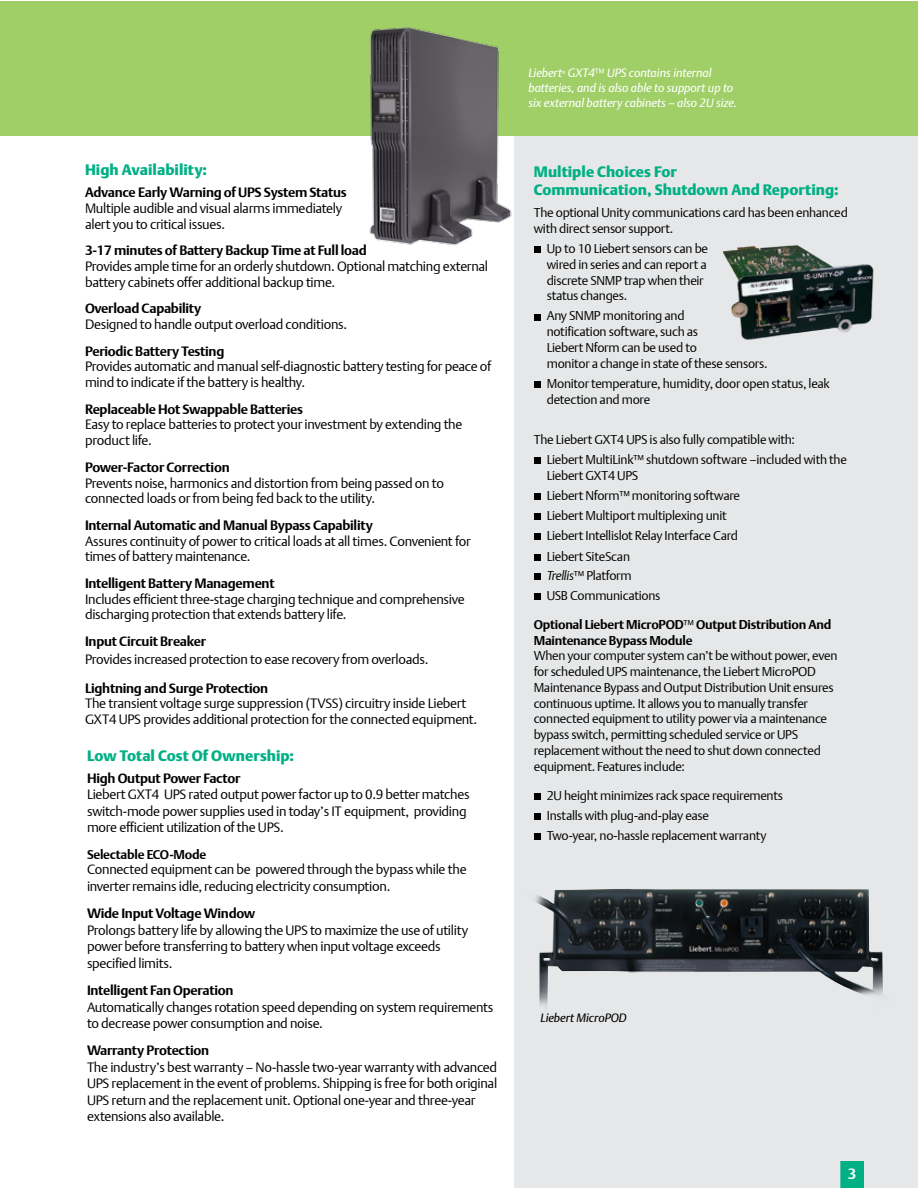
<style>
.page{position:relative;width:918px;height:1188px;background:#fff}
.page>*{position:absolute;margin:0;border:0;box-sizing:border-box;transform-origin:0 0}
.t1{font:15px/18px "DTL Argo T Black";color:#00b085}
.t2{font:700 15px "DTL Argo T";color:#fff}
.t3{font:13.5px/16.5px "DTL Argo T Light";letter-spacing:-.02em;color:#000}
.t4{font:700 13.5px "DTL Argo T";letter-spacing:-.02em;color:#000}
.t5{font:12.75px/15.8px "DTL Argo T Light";letter-spacing:-.02em;color:#000}
.t6{font:700 12.75px/15.8px "DTL Argo T";letter-spacing:-.02em;color:#000}
.t7{font:italic 12px/15px "DTL Argo T";letter-spacing:-.005em;color:#fff}
.t8{font:italic 12px "DTL Argo T";color:#000}
.t9{font:italic 4.5px "DTL Argo T";color:#fff}
.s1{font-family:"DTL Argo T Light";font-style:normal}
.s2{font-style:italic}
.s3{font-family:"DTL Argo T Light";font-weight:400}
</style>
<div class="page">
<div style="left:514px;top:126px;width:403px;height:1062px;background:#e6e7e8"></div>
<svg style="left:840px;top:1161px;width:24px;height:27px"></svg>
<div style="left:0;top:1px;width:918px;height:135px;background:#a0cf67"></div>
<div style="left:534px;top:246px;width:7px;height:7px;background:#000"></div>
<div style="left:534px;top:314px;width:7px;height:6px;background:#000"></div>
<div style="left:534px;top:381px;width:7px;height:7px;background:#000"></div>
<div style="left:534px;top:457px;width:7px;height:7px;background:#000"></div>
<div style="left:534px;top:493px;width:7px;height:7px;background:#000"></div>
<div style="left:534px;top:513px;width:7px;height:7px;background:#000"></div>
<div style="left:534px;top:533px;width:7px;height:7px;background:#000"></div>
<div style="left:534px;top:554px;width:7px;height:7px;background:#000"></div>
<div style="left:534px;top:573px;width:7px;height:7px;background:#000"></div>
<div style="left:534px;top:593px;width:7px;height:7px;background:#000"></div>
<div style="left:534px;top:793px;width:7px;height:7px;background:#000"></div>
<div style="left:534px;top:813px;width:7px;height:7px;background:#000"></div>
<div style="left:534px;top:833px;width:7px;height:7px;background:#000"></div>
<img style="left:369px;top:27px;width:143px;height:219px">
<img style="left:535px;top:889px;width:349px;height:118px">
<img style="left:724px;top:245px;width:150px;height:95px">
<p class="t1" style="left:85px;top:160px;width:124px">High Availability:</p>
<p class="t4" style="left:85px;top:184px;width:263px">Advance Early Warning of UPS System Status</p>
<p class="t3" style="left:85px;top:200px;width:259px;line-height:15.8px">Multiple audible and visual alarms immediately alert you to critical issues.</p>
<p class="t4" style="left:85px;top:242px;width:283px">3-17 minutes of Battery Backup Time at Full load</p>
<p class="t3" style="left:85px;top:258px;width:405px;line-height:15.8px">Provides ample time for an orderly shutdown. Optional matching external battery cabinets offer additional backup time.</p>
<p class="t4" style="left:85px;top:301px;width:118px">Overload Capability</p>
<p class="t3" style="left:85px;top:316px;width:264px">Designed to handle output overload conditions.</p>
<p class="t4" style="left:85px;top:343px;width:141px">Periodic Battery Testing</p>
<p class="t3" style="left:85px;top:359px;width:408px;line-height:15.8px">Provides automatic and manual self-diagnostic battery testing for peace of mind to indicate if the battery is healthy.</p>
<p class="t4" style="left:85px;top:401px;width:219px">Replaceable Hot Swappable Batteries</p>
<p class="t3" style="left:85px;top:417px;width:379px;line-height:15.8px">Easy to replace batteries to protect your investment by extending the product life.</p>
<p class="t4" style="left:85px;top:459px;width:146px">Power-Factor Correction</p>
<p class="t3" style="left:85px;top:475px;width:360px;line-height:15.8px">Prevents noise, harmonics and distortion from being passed on to connected loads or from being fed back to the utility.</p>
<p class="t4" style="left:85px;top:517px;width:289px">Internal Automatic and Manual Bypass Capability</p>
<p class="t3" style="left:85px;top:533px;width:387px;line-height:15.8px">Assures continuity of power to critical loads at all times. Convenient for times of battery maintenance.</p>
<p class="t4" style="left:85px;top:575px;width:191px">Intelligent Battery Management</p>
<p class="t3" style="left:85px;top:591px;width:381px;line-height:15.8px">Includes efficient three-stage charging technique and comprehensive discharging protection that extends battery life.</p>
<p class="t4" style="left:85px;top:633px;width:123px">Input Circuit Breaker</p>
<p class="t3" style="left:85px;top:651px;width:345px">Provides increased protection to ease recovery from overloads.</p>
<p class="t4" style="left:85px;top:680px;width:185px">Lightning and Surge Protection</p>
<p class="t3" style="left:85px;top:696px;width:394px;line-height:15.8px">The transient voltage surge suppression (TVSS) circuitry inside Liebert<br>GXT4 UPS provides additional protection for the connected equipment.</p>
<p class="t1" style="left:87px;top:746px;width:209px">Low Total Cost Of Ownership:</p>
<p class="t4" style="left:87px;top:770px;width:155px">High Output Power Factor</p>
<p class="t3" style="left:87px;top:786px;width:384px">Liebert GXT4 UPS rated output power factor up to 0.9 better matches switch-mode power supplies used in today’s IT equipment, providing more efficient utilization of the UPS.</p>
<p class="t6" style="left:87px;top:846px;width:121px">Selectable ECO-Mode</p>
<p class="t3" style="left:87px;top:861px;width:381px">Connected equipment can be powered through the bypass while the inverter remains idle, reducing electricity consumption.</p>
<p class="t4" style="left:87px;top:905px;width:170px">Wide Input Voltage Window</p>
<p class="t3" style="left:87px;top:922px;width:383px">Prolongs battery life by allowing the UPS to maximize the use of utility power before transferring to battery when input voltage exceeds specified limits.</p>
<p class="t4" style="left:87px;top:982px;width:148px">Intelligent Fan Operation</p>
<p class="t3" style="left:87px;top:998px;width:408px">Automatically changes rotation speed depending on system requirements to decrease power consumption and noise.</p>
<p class="t4" style="left:87px;top:1043px;width:124px">Warranty Protection</p>
<p class="t3" style="left:87px;top:1059px;width:412px">The industry’s best warranty – No-hassle two-year warranty with advanced UPS replacement in the event of problems. Shipping is free for both original UPS return and the replacement unit. Optional one-year and three-year extensions also available.</p>
<p class="t7" style="left:528px;top:65px;width:210px;text-indent:40px">GXT4<span class="s1">™</span> UPS contains internal batteries, and is also able to support up to six external battery cabinets – also 2U size.</p>
<p class="t7" style="left:528px;top:65px;width:35px">Liebert</p>
<p class="t9" style="left:562px;top:70px;width:5px">®</p>
<p class="t1" style="left:534px;top:162px;width:307px">Multiple Choices For<br>Communication, Shutdown And Reporting:</p>
<p class="t5" style="left:534px;top:205px;width:316px">The optional Unity communications card has been enhanced with direct sensor support.</p>
<p class="t5" style="left:547px;top:241px;width:163px">Up to 10 Liebert sensors can be wired in series and can report a discrete SNMP trap when their status changes.</p>
<p class="t5" style="left:547px;top:308px;width:223px">Any SNMP monitoring and<br>notification software, such as<br>Liebert Nform can be used to<br>monitor a change in state of these sensors.</p>
<p class="t5" style="left:547px;top:375px;width:285px">Monitor temperature, humidity, door open status, leak detection and more</p>
<p class="t5" style="left:547px;top:429px;width:302px;line-height:20.1px;text-indent:-13px">The Liebert GXT4 UPS is also fully compatible with:<br>Liebert MultiLink™ shutdown software –included with the</p>
<p class="t5" style="left:547px;top:465px;width:195px;line-height:20.2px">Liebert GXT4 UPS<br>Liebert Nform™ monitoring software<br>Liebert Multiport multiplexing unit<br>Liebert Intellislot Relay Interface Card<br>Liebert SiteScan</p>
<p class="t5" style="left:547px;top:566px;width:115px;line-height:19.5px"><span class="s2">Trellis</span>™ Platform<br>USB Communications</p>
<p class="t6" style="left:534px;top:617px;width:299px">Optional Liebert MicroPOD<span class="s3">™</span> Output Distribution And<br>Maintenance Bypass Module</p>
<p class="t5" style="left:534px;top:648px;width:305px">When your computer system can’t be without power, even for scheduled UPS maintenance, the Liebert MicroPOD Maintenance Bypass and Output Distribution Unit ensures continuous uptime. It allows you to manually transfer connected equipment to utility power via a maintenance bypass switch, permitting scheduled service or UPS replacement without the need to shut down connected equipment. Features include:</p>
<p class="t5" style="left:547px;top:785px;width:238px;line-height:20.1px">2U height minimizes rack space requirements<br>Installs with plug-and-play ease<br>Two-year, no-hassle replacement warranty</p>
<p class="t8" style="left:541px;top:1011px;width:88px">Liebert MicroPOD</p>
<p class="t2" style="left:848px;top:1164px;width:10px">3</p>
</div>
